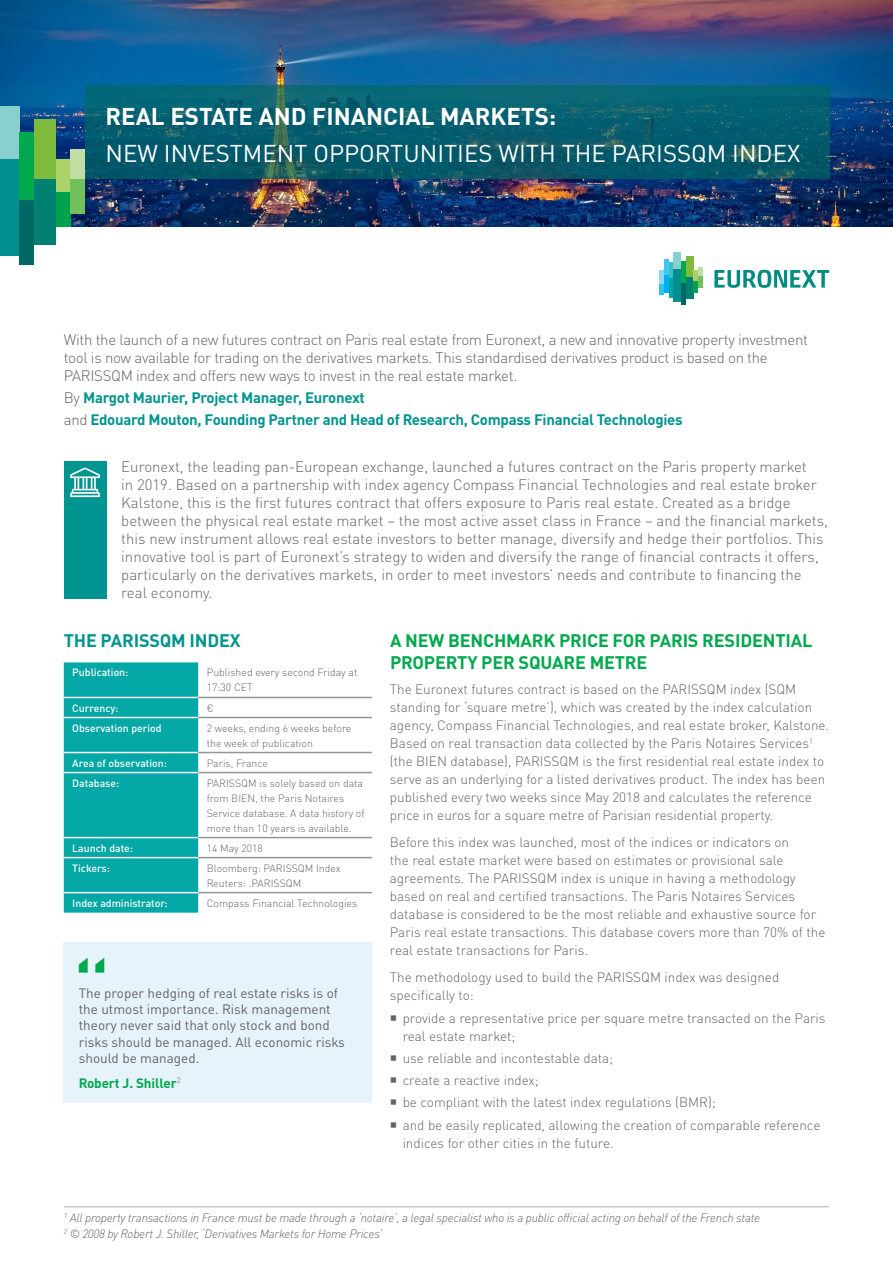
<style>
.page{position:relative;width:893px;height:1263px;background:#fff}
.page>*{position:absolute;margin:0;border:0;box-sizing:border-box;transform-origin:0 0}
.NYX_Body_Text{font:24px "DIN Pro";color:#fff}
.NYX_Body_Text-2{font:700 24px "DIN Pro";color:#fff}
.t1{font:700 18px/21.6px "DIN Pro";letter-spacing:-.01em;color:#00a94e}
.t2{font:700 18px "DIN Pro";letter-spacing:-.01em;color:#009590}
.NYX_Intro_Text__6pt{font:300 15px/18px "DIN Pro";color:#636366}
.NYX_Intro_Text__6pt-2{font:300 15px/18px "DIN Pro";letter-spacing:-.02em;color:#636366}
.t3{font:700 15px "DIN Pro";letter-spacing:-.02em;color:#009590}
.NYX_Intro_Text__6pt-3{font:300 13.5px/18px "DIN Pro";color:#636366}
.NYX_Intro_Text__6pt-4{font:13.5px/16.2px "DIN Pro";color:#636366}
.NYX_Intro_Text__6pt-5{font:700 13.5px "DIN Pro";letter-spacing:-.01em;color:#00a94e}
.t4{font:italic 300 12px "DIN Pro";letter-spacing:-.02em;color:#636366}
.t5{font:300 10.5px/15px "DIN Pro";color:#636366}
.t6{font:500 10.5px "DIN Pro";color:#fff}
.s1{font-weight:300;color:#636366}
</style>
<div class="page">
<div style="left:64px;top:461px;width:42px;height:138px;background:#009590"></div>
<img style="left:0;top:0;width:893px;height:227px">
<div style="left:0;top:106px;width:20px;height:53px;background:#87d0ce"></div>
<div style="left:0;top:159px;width:20px;height:96px;background:#008f8e"></div>
<div style="left:20px;top:132px;width:14px;height:68px;background:#00a94d"></div>
<div style="left:20px;top:200px;width:14px;height:65px;background:#006864"></div>
<div style="left:34px;top:119px;width:22px;height:60px;background:#7ebb3d"></div>
<div style="left:34px;top:179px;width:22px;height:66px;background:#008071"></div>
<div style="left:56px;top:159px;width:15px;height:33px;background:#acd369"></div>
<div style="left:56px;top:192px;width:15px;height:35px;background:#00a24b"></div>
<div style="left:71px;top:149px;width:14px;height:30px;background:#c1dea4"></div>
<div style="left:71px;top:179px;width:14px;height:35px;background:#72c15b"></div>
<svg style="left:85px;top:85px;width:744px;height:94px;background:#075e6d"></svg>
<div style="left:64px;top:662px;width:134px;height:251px;background:#03a7a5"></div>
<hr style="left:64px;top:717px;width:134px;height:1px;background:#fff">
<hr style="left:64px;top:752px;width:134px;height:1px;background:#fff">
<hr style="left:64px;top:772px;width:134px;height:1px;background:#fff">
<hr style="left:64px;top:837px;width:134px;height:1px;background:#fff">
<hr style="left:64px;top:857px;width:134px;height:1px;background:#fff">
<hr style="left:64px;top:892px;width:134px;height:1px;background:#fff">
<hr style="left:198px;top:717px;width:174px;height:1px;background:#939598">
<hr style="left:198px;top:752px;width:174px;height:1px;background:#939598">
<hr style="left:198px;top:772px;width:174px;height:1px;background:#939598">
<hr style="left:198px;top:837px;width:174px;height:1px;background:#939598">
<hr style="left:198px;top:857px;width:174px;height:1px;background:#939598">
<hr style="left:198px;top:892px;width:174px;height:1px;background:#939598">
<hr style="left:64px;top:697px;width:134px;height:1px;background:#fff">
<hr style="left:198px;top:697px;width:174px;height:1px;background:#939598">
<hr style="left:65px;top:1206px;width:763px;height:1px;background:#c7c8ca">
<div style="left:64px;top:943px;width:308px;height:160px;background:#e6f3fb"></div>
<svg style="left:79px;top:958px;width:25px;height:15px"></svg>
<svg style="left:714px;top:270px;width:115px;height:18px"></svg>
<div style="left:659px;top:270px;width:5px;height:14px;background:#8dd7f7"></div>
<div style="left:659px;top:284px;width:5px;height:11px;background:#2bc4f3"></div>
<div style="left:664px;top:260px;width:5px;height:15px;background:#40c7f4"></div>
<div style="left:664px;top:275px;width:5px;height:17px;background:#00aeef"></div>
<div style="left:669px;top:262px;width:5px;height:17px;background:#3dbfbd"></div>
<div style="left:669px;top:279px;width:5px;height:19px;background:#00a7a6"></div>
<div style="left:674px;top:252px;width:7px;height:18px;background:#87d0ce"></div>
<div style="left:674px;top:270px;width:7px;height:32px;background:#008f8e"></div>
<div style="left:681px;top:261px;width:5px;height:23px;background:#00a94d"></div>
<div style="left:681px;top:284px;width:5px;height:21px;background:#006864"></div>
<div style="left:686px;top:257px;width:7px;height:20px;background:#7ebb3d"></div>
<div style="left:686px;top:277px;width:7px;height:21px;background:#008071"></div>
<div style="left:693px;top:270px;width:5px;height:11px;background:#acd369"></div>
<div style="left:693px;top:281px;width:5px;height:11px;background:#00a24b"></div>
<div style="left:698px;top:267px;width:5px;height:10px;background:#c1dea4"></div>
<div style="left:698px;top:277px;width:5px;height:11px;background:#72c15b"></div>
<svg style="left:70px;top:467px;width:30px;height:30px"></svg>
<p class="NYX_Body_Text-2" style="left:105px;top:96px;width:452px">REAL ESTATE AND FINANCIAL MARKETS:</p>
<p class="NYX_Body_Text" style="left:105px;top:135px;width:696px">NEW INVESTMENT OPPORTUNITIES WITH THE PARISSQM INDEX</p>
<p class="NYX_Intro_Text__6pt-2" style="left:64px;top:329px;width:746px">With the launch of a new futures contract on Paris real estate from Euronext, a new and innovative property investment tool is now available for trading on the derivatives markets. This standardised derivatives product is based on the<br>PARISSQM index and offers new ways to invest in the real estate market.</p>
<p class="t3" style="left:64px;top:385px;width:303px"><span class="s1">By</span> Margot Maurier, Project Manager, Euronext</p>
<p class="t3" style="left:64px;top:407px;width:620px"><span class="s1">and</span> Edouard Mouton, Founding Partner and Head of Research, Compass Financial Technologies</p>
<p class="NYX_Intro_Text__6pt" style="left:121px;top:456px;width:708px">Euronext, the leading pan-European exchange, launched a futures contract on the Paris property market<br>in 2019. Based on a partnership with index agency Compass Financial Technologies and real estate broker Kalstone, this is the first futures contract that offers exposure to Paris real estate. Created as a bridge between the physical real estate market – the most active asset class in France – and the financial markets, this new instrument allows real estate investors to better manage, diversify and hedge their portfolios. This innovative tool is part of Euronext’s strategy to widen and diversify the range of financial contracts it offers, particularly on the derivatives markets, in order to meet investors’ needs and contribute to financing the real economy.</p>
<p class="t1" style="left:390px;top:628px;width:424px">A NEW BENCHMARK PRICE FOR PARIS RESIDENTIAL<br>PROPERTY PER SQUARE METRE</p>
<p class="NYX_Intro_Text__6pt-3" style="left:390px;top:679px;width:441px">The Euronext futures contract is based on the PARISSQM index (SQM standing for ‘square metre’), which was created by the index calculation agency, Compass Financial Technologies, and real estate broker, Kalstone.<br>Based on real transaction data collected by the Paris Notaires Services<sup>1 </sup>(the BIEN database), PARISSQM is the first residential real estate index to serve as an underlying for a listed derivatives product. The index has been published every two weeks since May 2018 and calculates the reference price in euros for a square metre of Parisian residential property.</p>
<p class="NYX_Intro_Text__6pt-3" style="left:390px;top:832px;width:437px">Before this index was launched, most of the indices or indicators on<br>the real estate market were based on estimates or provisional sale agreements. The PARISSQM index is unique in having a methodology based on real and certified transactions. The Paris Notaires Services database is considered to be the most reliable and exhaustive source for Paris real estate transactions. This database covers more than 70% of the real estate transactions for Paris.</p>
<p class="NYX_Intro_Text__6pt-3" style="left:390px;top:967px;width:391px">The methodology used to build the PARISSQM index was designed specifically to:</p>
<p class="NYX_Intro_Text__6pt-3" style="left:403px;top:1007px;width:424px">provide a representative price per square metre transacted on the Paris real estate market;</p>
<p class="NYX_Intro_Text__6pt-3" style="left:403px;top:1048px;width:212px">use reliable and incontestable data;</p>
<p class="NYX_Intro_Text__6pt-3" style="left:403px;top:1070px;width:138px">create a reactive index;</p>
<p class="NYX_Intro_Text__6pt-3" style="left:403px;top:1092px;width:315px">be compliant with the latest index regulations (BMR);</p>
<p class="NYX_Intro_Text__6pt-3" style="left:403px;top:1115px;width:419px">and be easily replicated, allowing the creation of comparable reference indices for other cities in the future.</p>
<p class="t2" style="left:64px;top:626px;width:178px">THE PARISSQM INDEX</p>
<p class="t6" style="left:72px;top:664px;width:58px">Publication:</p>
<p class="t5" style="left:207px;top:664px;width:152px">Published every second Friday at<br>17:30 CET</p>
<p class="t6" style="left:72px;top:699px;width:48px">Currency:</p>
<p class="t5" style="left:207px;top:699px;width:9px">€</p>
<p class="t6" style="left:72px;top:719px;width:91px">Observation period</p>
<p class="t5" style="left:207px;top:719px;width:146px">2 weeks, ending 6 weeks before the week of publication</p>
<p class="t6" style="left:72px;top:754px;width:96px">Area of observation:</p>
<p class="t5" style="left:207px;top:754px;width:63px">Paris, France</p>
<p class="t6" style="left:72px;top:774px;width:49px">Database:</p>
<p class="t5" style="left:207px;top:774px;width:159px">PARISSQM is solely based on data from BIEN, the Paris Notaires<br>Service database. A data history of more than 10 years is available.</p>
<p class="t6" style="left:72px;top:839px;width:62px">Launch date:</p>
<p class="t5" style="left:207px;top:839px;width:58px">14 May 2018</p>
<p class="t6" style="left:72px;top:859px;width:39px">Tickers:</p>
<p class="t5" style="left:207px;top:859px;width:135px">Bloomberg: PARISSQM Index</p>
<p class="t5" style="left:207px;top:874px;width:96px">Reuters: .PARISSQM</p>
<p class="t6" style="left:72px;top:894px;width:97px">Index administrator:</p>
<p class="t5" style="left:207px;top:894px;width:152px">Compass Financial Technologies</p>
<p class="NYX_Intro_Text__6pt-4" style="left:79px;top:984px;width:268px">The proper hedging of real estate risks is of the utmost importance. Risk management theory never said that only stock and bond risks should be managed. All economic risks should be managed.</p>
<p class="NYX_Intro_Text__6pt-5" style="left:79px;top:1072px;width:103px">Robert J. Shiller<sup>2</sup></p>
<p class="t4" style="left:64px;top:1208px;width:698px"><sup>1</sup> All property transactions in France must be made through a ‘notaire’, a legal specialist who is a public official acting on behalf of the French state</p>
<p class="t4" style="left:64px;top:1224px;width:320px"><sup>2</sup> © 2008 by Robert J. Shiller, ‘Derivatives Markets for Home Prices’</p>
</div>
